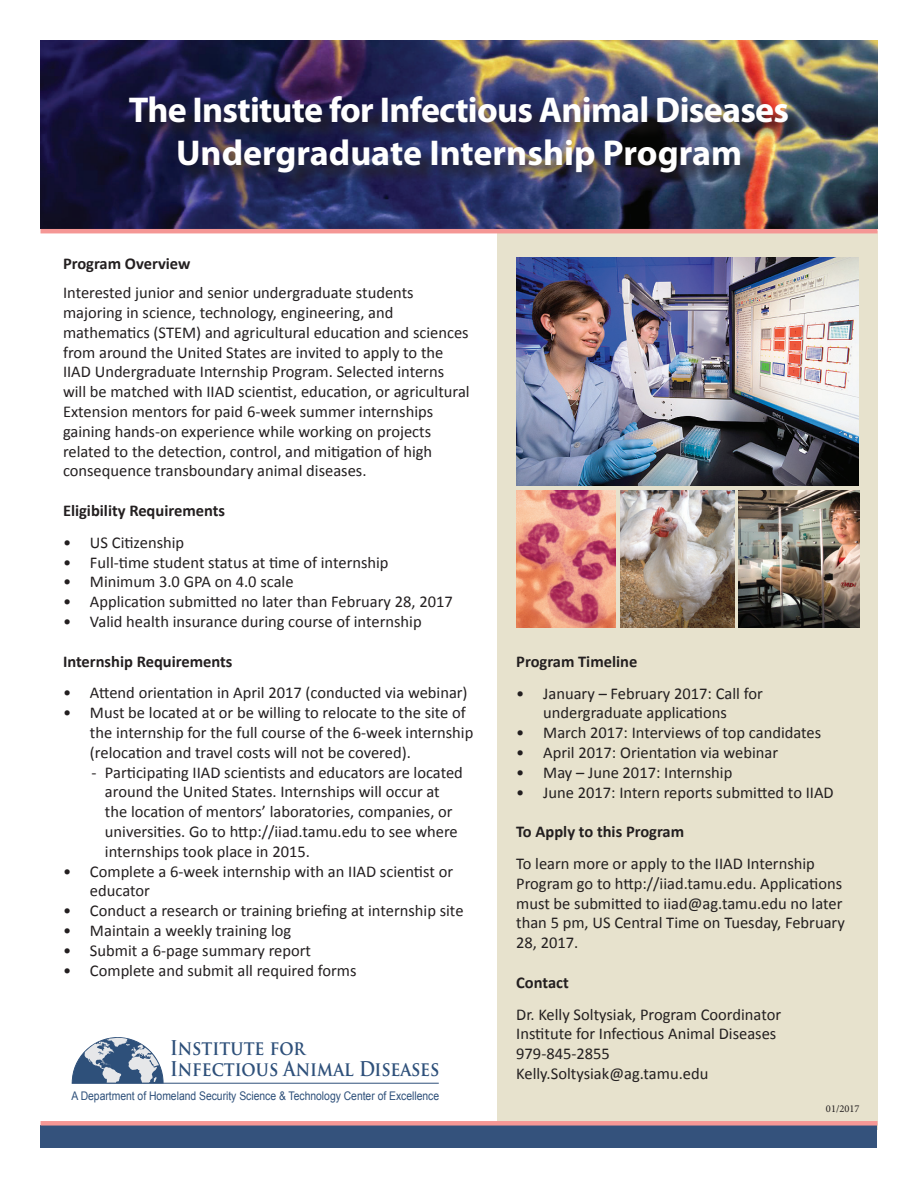
<style>
.page{position:relative;width:918px;height:1188px;background:#fff}
.page>*{position:absolute;margin:0;border:0;box-sizing:border-box;transform-origin:0 0}
.t1{font:700 36px/43.2px "Myriad Pro";letter-spacing:-.015em;color:#fff;text-align:center}
.t2{font:700 19.8px/21.1px "Trajan Pro";color:#2e507a;scale:.87 1}
.t3{font:16.5px/19.8px "Calibri";color:#231f20}
.t4{font:700 16.5px "Calibri";color:#231f20}
.t5{font:11.85px "Arial";color:#2e507a;scale:.87 1}
.t6{font:10.5px "Minion Pro";color:#231f20}
</style>
<div class="page">
<div style="left:497px;top:231px;width:381px;height:899px;background:#e7e2cd"></div>
<img style="left:40px;top:40px;width:838px;height:189px">
<div style="left:132px;top:99px;width:674px;height:92px;background:#231f20;opacity:.75"></div>
<div style="left:40px;top:1125px;width:838px;height:23px;background:#34527c"></div>
<hr style="left:40px;top:229px;width:838px;height:4px;background:#f59795">
<img style="left:739px;top:490px;width:120px;height:137px">
<img style="left:516px;top:490px;width:100px;height:137px">
<img style="left:620px;top:490px;width:114px;height:137px">
<img style="left:517px;top:257px;width:342px;height:229px">
<svg style="left:71px;top:1037px;width:93px;height:47px"></svg>
<hr style="left:72px;top:1083px;width:367px;height:1px;background:#2e507a">
<div style="left:40px;top:1121px;width:838px;height:5px;background:#f59795"></div>
<h1 class="t1" style="left:129px;top:87px;width:662px">The Institute for Infectious Animal Diseases<br>Undergraduate Internship Program</h1>
<p class="t4" style="left:63px;top:253px;width:129px">Program Overview</p>
<p class="t3" style="left:63px;top:283px;width:408px">Interested junior and senior undergraduate students majoring in science, technology, engineering, and mathematics (STEM) and agricultural education and sciences from around the United States are invited to apply to the IIAD Undergraduate Internship Program. Selected interns will be matched with IIAD scientist, education, or agricultural Extension mentors for paid 6-week summer internships gaining hands-on experience while working on projects related to the detection, control, and mitigation of high consequence transboundary animal diseases.</p>
<p class="t4" style="left:63px;top:500px;width:164px">Eligibility Requirements</p>
<p class="t3" style="left:63px;top:532px;width:123px">• US Citizenship</p>
<p class="t3" style="left:63px;top:552px;width:327px">• Full-time student status at time of internship</p>
<p class="t3" style="left:63px;top:572px;width:232px">• Minimum 3.0 GPA on 4.0 scale</p>
<p class="t3" style="left:63px;top:592px;width:391px">• Application submitted no later than February 28, 2017</p>
<p class="t3" style="left:63px;top:612px;width:360px">• Valid health insurance during course of internship</p>
<p class="t4" style="left:63px;top:651px;width:171px">Internship Requirements</p>
<p class="t3" style="left:63px;top:683px;width:406px">• Attend orientation in April 2017 (conducted via webinar)</p>
<p class="t3" style="left:90px;top:703px;width:385px;text-indent:-27px">• Must be located at or be willing to relocate to the site of the internship for the full course of the 6-week internship (relocation and travel costs will not be covered).</p>
<p class="t3" style="left:105px;top:762px;width:359px;text-indent:-13px">- Participating IIAD scientists and educators are located around the United States. Internships will occur at the location of mentors’ laboratories, companies, or universities. Go to http://iiad.tamu.edu to see where internships took place in 2015.</p>
<p class="t3" style="left:90px;top:861px;width:365px;text-indent:-27px">• Complete a 6-week internship with an IIAD scientist or educator</p>
<p class="t3" style="left:63px;top:901px;width:402px">• Conduct a research or training briefing at internship site</p>
<p class="t3" style="left:63px;top:921px;width:230px">• Maintain a weekly training log</p>
<p class="t3" style="left:63px;top:940px;width:250px">• Submit a 6-page summary report</p>
<p class="t3" style="left:63px;top:960px;width:295px">• Complete and submit all required forms</p>
<p class="t2" style="left:170px;top:1037px;width:311px">Institute for<br>Infectious Animal Diseases</p>
<p class="t5" style="left:72px;top:1088px;width:424px">A Department of Homeland Security Science &amp; Technology Center of Excellence</p>
<p class="t4" style="left:516px;top:651px;width:123px">Program Timeline</p>
<p class="t3" style="left:516px;top:683px;width:248px;text-align:center">• January – February 2017: Call for undergraduate applications</p>
<p class="t3" style="left:516px;top:723px;width:307px">• March 2017: Interviews of top candidates</p>
<p class="t3" style="left:516px;top:743px;width:263px">• April 2017: Orientation via webinar</p>
<p class="t3" style="left:516px;top:763px;width:218px">• May – June 2017: Internship</p>
<p class="t3" style="left:516px;top:782px;width:319px">• June 2017: Intern reports submitted to IIAD</p>
<p class="t4" style="left:516px;top:821px;width:169px">To Apply to this Program</p>
<p class="t3" style="left:516px;top:854px;width:330px">To learn more or apply to the IIAD Internship Program go to http://iiad.tamu.edu. Applications must be submitted to iiad@ag.tamu.edu no later than 5 pm, US Central Time on Tuesday, February 28, 2017.</p>
<p class="t4" style="left:516px;top:972px;width:54px">Contact</p>
<p class="t3" style="left:516px;top:1004px;width:266px">Dr. Kelly Soltysiak, Program Coordinator<br>Institute for Infectious Animal Diseases<br>979-845-2855<br>Kelly.Soltysiak@ag.tamu.edu</p>
<p class="t6" style="left:826px;top:1101px;width:35px">01/2017</p>
</div>
